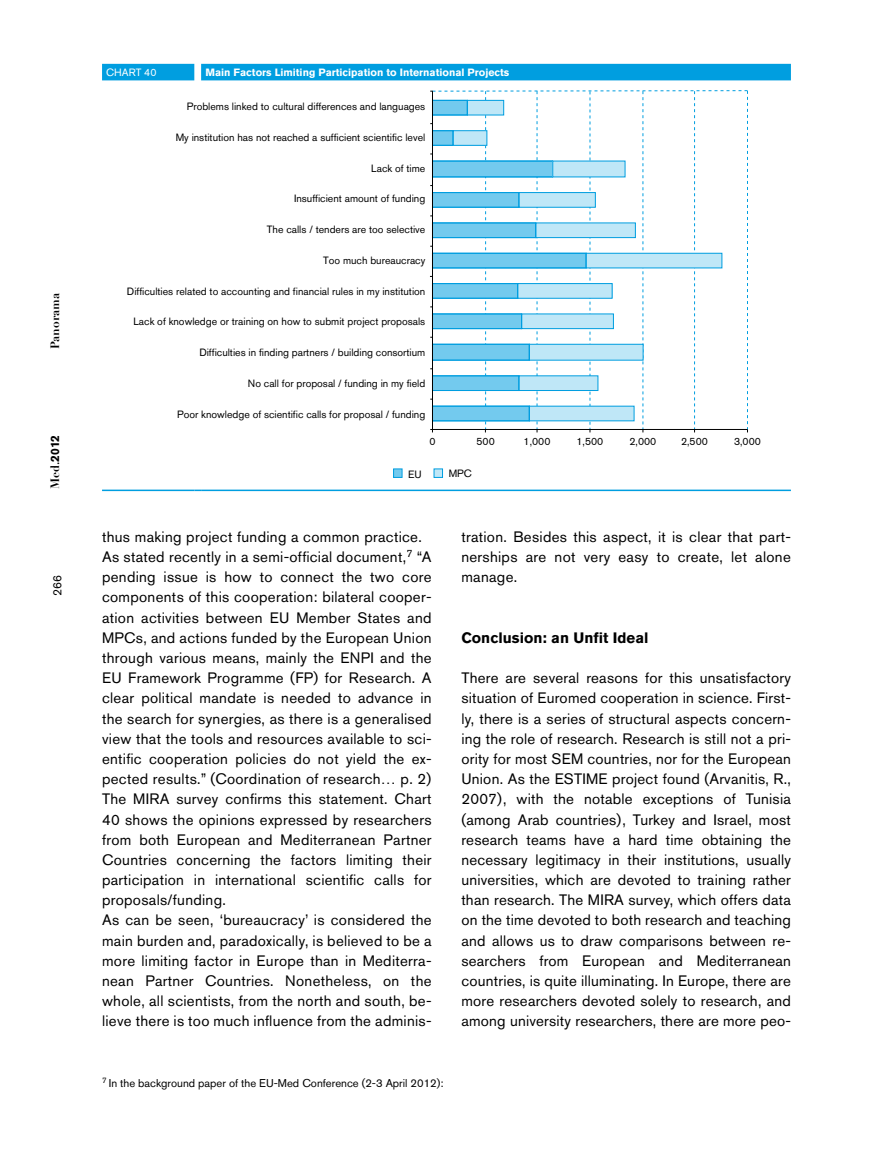
<style>
.page{position:relative;width:893px;height:1149px;background:#fff}
.page>*{position:absolute;margin:0;border:0;box-sizing:border-box;transform-origin:0 0}
.t1{font:15px/20.1px "Akzidenz Grotesk BQ";letter-spacing:.02em;color:#000;text-align:justify}
.t2{font:700 15px "Akzidenz Grotesk BQ";color:#000}
.t3{font:700 12px "Didot LH";color:#000}
.t4{font:12px "Akzidenz Grotesk BQ";color:#000}
.t5{font:11.25px "Akzidenz Grotesk BQ";color:#000}
.t6{font:10.5px "Akzidenz Grotesk BQ";color:#000}
.t7{font:700 10.5px "Akzidenz Grotesk BQ";color:#fff}
.t8{font:10.5px "Akzidenz Grotesk BQ";color:#fff}
.s1{font-family:"Akzidenz Grotesk BQ"}
</style>
<div class="page">
<div style="left:102px;top:64px;width:689px;height:16px;background:#009ee0"></div>
<hr style="left:102px;top:489px;width:92px;height:2px;background:#009ee0">
<svg style="left:194px;top:489px;width:7px;height:2px"></svg>
<hr style="left:201px;top:489px;width:590px;height:2px;background:#009ee0">
<svg style="left:430px;top:90px;width:318px;height:342px"></svg>
<div style="left:432px;top:406px;width:97px;height:14px;background:#73caee"></div>
<div style="left:432px;top:375px;width:87px;height:15px;background:#73caee"></div>
<div style="left:432px;top:344px;width:97px;height:16px;background:#73caee"></div>
<div style="left:432px;top:314px;width:90px;height:14px;background:#73caee"></div>
<div style="left:432px;top:283px;width:86px;height:15px;background:#73caee"></div>
<div style="left:432px;top:253px;width:154px;height:15px;background:#73caee"></div>
<div style="left:432px;top:223px;width:104px;height:14px;background:#73caee"></div>
<div style="left:432px;top:192px;width:87px;height:15px;background:#73caee"></div>
<div style="left:432px;top:161px;width:121px;height:16px;background:#73caee"></div>
<div style="left:432px;top:131px;width:21px;height:14px;background:#73caee"></div>
<div style="left:432px;top:100px;width:35px;height:15px;background:#73caee"></div>
<div style="left:432px;top:405px;width:98px;height:16px;border:1px solid #009ee0"></div>
<div style="left:432px;top:375px;width:87px;height:16px;border:1px solid #009ee0"></div>
<div style="left:432px;top:344px;width:98px;height:16px;border:1px solid #009ee0"></div>
<div style="left:432px;top:313px;width:90px;height:16px;border:1px solid #009ee0"></div>
<div style="left:432px;top:283px;width:86px;height:15px;border:1px solid #009ee0"></div>
<div style="left:432px;top:253px;width:154px;height:15px;border:1px solid #009ee0"></div>
<div style="left:432px;top:222px;width:104px;height:16px;border:1px solid #009ee0"></div>
<div style="left:432px;top:192px;width:87px;height:15px;border:1px solid #009ee0"></div>
<div style="left:432px;top:161px;width:121px;height:16px;border:1px solid #009ee0"></div>
<div style="left:432px;top:130px;width:21px;height:16px;border:1px solid #009ee0"></div>
<div style="left:432px;top:100px;width:36px;height:15px;border:1px solid #009ee0"></div>
<div style="left:529px;top:406px;width:105px;height:15px;background:#bfe7f7"></div>
<div style="left:519px;top:376px;width:79px;height:14px;background:#bfe7f7"></div>
<div style="left:519px;top:375px;width:79px;height:16px;border:1px solid #009ee0"></div>
<div style="left:529px;top:344px;width:114px;height:16px;background:#bfe7f7"></div>
<div style="left:529px;top:344px;width:114px;height:16px;border:1px solid #009ee0"></div>
<div style="left:522px;top:314px;width:91px;height:14px;background:#bfe7f7"></div>
<div style="left:521px;top:313px;width:93px;height:16px;border:1px solid #009ee0"></div>
<div style="left:518px;top:283px;width:94px;height:15px;background:#bfe7f7"></div>
<div style="left:517px;top:283px;width:95px;height:15px;border:1px solid #009ee0"></div>
<div style="left:586px;top:253px;width:136px;height:15px;background:#bfe7f7"></div>
<div style="left:586px;top:253px;width:136px;height:15px;border:1px solid #009ee0"></div>
<div style="left:536px;top:223px;width:99px;height:14px;background:#bfe7f7"></div>
<div style="left:536px;top:222px;width:100px;height:16px;border:1px solid #009ee0"></div>
<div style="left:519px;top:192px;width:76px;height:15px;background:#bfe7f7"></div>
<div style="left:519px;top:192px;width:77px;height:15px;border:1px solid #009ee0"></div>
<div style="left:553px;top:161px;width:72px;height:16px;background:#bfe7f7"></div>
<div style="left:453px;top:131px;width:34px;height:14px;background:#bfe7f7"></div>
<div style="left:453px;top:130px;width:34px;height:16px;border:1px solid #009ee0"></div>
<div style="left:467px;top:100px;width:37px;height:15px;background:#bfe7f7"></div>
<div style="left:467px;top:100px;width:37px;height:15px;border:1px solid #009ee0"></div>
<hr style="left:432px;top:91px;width:1px;height:338px;background:#000">
<div style="left:394px;top:469px;width:8px;height:8px;background:#73caee"></div>
<div style="left:393px;top:468px;width:9px;height:9px;border:1px solid #009ee0"></div>
<div style="left:434px;top:469px;width:8px;height:8px;background:#bfe7f7"></div>
<div style="left:434px;top:468px;width:9px;height:9px;border:1px solid #009ee0"></div>
<p class="t3" style="left:48px;top:349px;width:58px;rotate:-90deg">Panorama</p>
<p class="t3" style="left:48px;top:489px;width:56px;rotate:-90deg">Med.<span class="s1">2012</span></p>
<p class="t4" style="left:50px;top:595px;width:22px;rotate:-90deg">266</p>
<p class="t8" style="left:106px;top:66px;width:52px">CHART 40</p>
<p class="t7" style="left:205px;top:66px;width:306px">Main Factors Limiting Participation to International Projects</p>
<p class="t6" style="left:187px;top:100px;width:240px">Problems linked to cultural differences and languages</p>
<p class="t6" style="left:176px;top:131px;width:251px">My institution has not reached a sufficient scientific level</p>
<p class="t6" style="left:371px;top:161px;width:56px">Lack of time</p>
<p class="t6" style="left:294px;top:192px;width:133px">Insufficient amount of funding</p>
<p class="t6" style="left:267px;top:223px;width:160px">The calls / tenders are too selective</p>
<p class="t6" style="left:323px;top:254px;width:104px">Too much bureaucracy</p>
<p class="t6" style="left:127px;top:285px;width:300px">Difficulties related to accounting and financial rules in my institution</p>
<p class="t6" style="left:133px;top:315px;width:293px">Lack of knowledge or training on how to submit project proposals</p>
<p class="t6" style="left:199px;top:346px;width:227px">Difficulties in finding partners / building consortium</p>
<p class="t6" style="left:248px;top:377px;width:179px">No call for proposal / funding in my field</p>
<p class="t6" style="left:177px;top:408px;width:250px">Poor knowledge of scientific calls for proposal / funding</p>
<p class="t6" style="left:429px;top:435px;width:8px">0</p>
<p class="t6" style="left:476px;top:435px;width:20px">500</p>
<p class="t6" style="left:524px;top:435px;width:28px">1,000</p>
<p class="t6" style="left:576px;top:435px;width:28px">1,500</p>
<p class="t6" style="left:629px;top:435px;width:28px">2,000</p>
<p class="t6" style="left:681px;top:435px;width:28px">2,500</p>
<p class="t6" style="left:734px;top:435px;width:28px">3,000</p>
<p class="t6" style="left:408px;top:467px;width:15px">EU</p>
<p class="t6" style="left:449px;top:467px;width:25px">MPC</p>
<p class="t1" style="left:102px;top:526px;width:331px;text-align:left">thus making project funding a common practice.<br>As stated recently in a semi-official document,<sup>7</sup> “A pending issue is how to connect the two core components of this cooperation: bilateral cooper&shy;ation activities between EU Member States and MPCs, and actions funded by the European Union through various means, mainly the ENPI and the EU Framework Programme (FP) for Research. A clear political mandate is needed to advance in the search for synergies, as there is a generalised view that the tools and resources available to sci&shy;entific cooperation policies do not yield the ex&shy;pected results.” (Coordination of research… p. 2)<br>The MIRA survey confirms this statement. Chart 40 shows the opinions expressed by researchers from both European and Mediterranean Partner Countries concerning the factors limiting their participation in international scientific calls for proposals/funding.<br>As can be seen, ‘bureaucracy’ is considered the main burden and, paradoxically, is believed to be a more limiting factor in Europe than in Mediterra&shy;nean Partner Countries. Nonetheless, on the whole, all scientists, from the north and south, be&shy;lieve there is too much influence from the adminis-</p>
<p class="t1" style="left:461px;top:526px;width:331px">tration. Besides this aspect, it is clear that part&shy;nerships are not very easy to create, let alone manage.</p>
<p class="t2" style="left:461px;top:628px;width:189px">Conclusion: an Unfit Ideal</p>
<p class="t1" style="left:461px;top:667px;width:331px">There are several reasons for this unsatisfactory situation of Euromed cooperation in science. First&shy;ly, there is a series of structural aspects concern&shy;ing the role of research. Research is still not a pri&shy;ority for most SEM countries, nor for the European Union. As the ESTIME project found (Arvanitis, R., 2007), with the notable exceptions of Tunisia (among Arab countries), Turkey and Israel, most research teams have a hard time obtaining the necessary legitimacy in their institutions, usually universities, which are devoted to training rather than research. The MIRA survey, which offers data on the time devoted to both research and teaching and allows us to draw comparisons between re&shy;searchers from European and Mediterranean countries, is quite illuminating. In Europe, there are more researchers devoted solely to research, and among university researchers, there are more peo-</p>
<p class="t5" style="left:102px;top:1076px;width:343px"><sup>7</sup> In the background paper of the EU-Med Conference (2-3 April 2012):</p>
</div>
